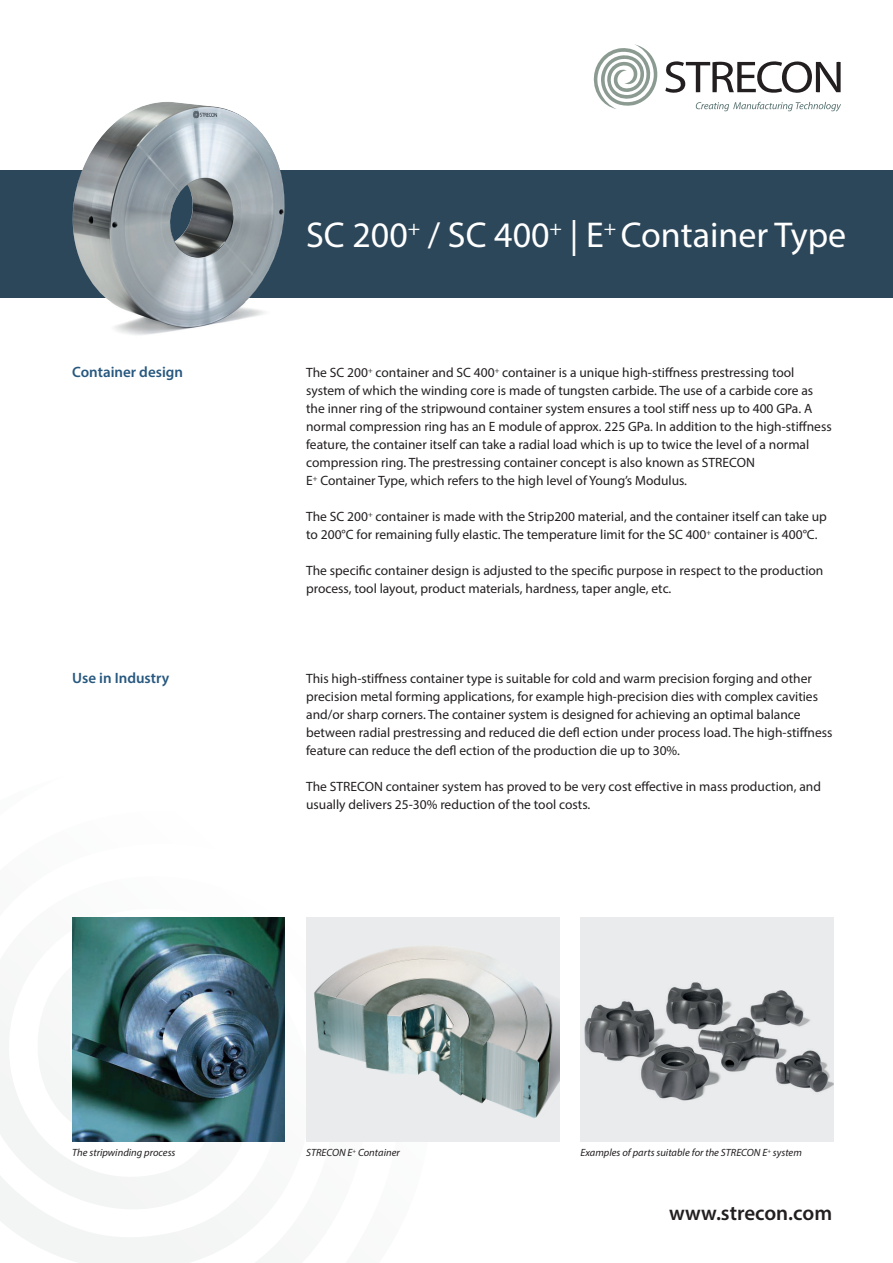
<style>
.page{position:relative;width:893px;height:1263px;background:#fff}
.page>*{position:absolute;margin:0;border:0;box-sizing:border-box;transform-origin:0 0}
.t1{font:36px "Myriad Pro";color:#fff}
.t2{font:600 21px "Myriad Pro";color:#231f20}
.t3{font:600 15px "Myriad Pro";color:#27587f}
.t4{font:13.5px/18px "Myriad Pro";color:#231f20}
.t5{font:italic 10.5px "Myriad Pro";color:#231f20}
</style>
<div class="page">
<svg style="left:0;top:1019px;width:263px;height:244px;fill:#f6f7f7"></svg>
<div style="left:0;top:170px;width:893px;height:128px;background:#2d475a"></div>
<svg style="left:593px;top:44px;width:248px;height:67px"></svg>
<img style="left:72px;top:102px;width:213px;height:233px">
<img style="left:72px;top:917px;width:213px;height:225px">
<img style="left:306px;top:917px;width:253px;height:222px">
<img style="left:580px;top:917px;width:253px;height:225px">
<p class="t3" style="left:72px;top:363px;width:112px">Container design</p>
<p class="t3" style="left:72px;top:669px;width:99px">Use in Industry</p>
<h1 class="t1" style="left:306px;top:213px;width:542px">SC 200<sup>+</sup> / SC 400<sup>+</sup> | E<sup>+</sup> Container Type</h1>
<p class="t4" style="left:306px;top:363px;width:527px">The SC 200<sup>+</sup> container and SC 400<sup>+</sup> container is a unique high-stiffness prestressing tool system of which the winding core is made of tungsten carbide. The use of a carbide core as the inner ring of the stripwound container system ensures a tool stiff ness up to 400 GPa. A normal compression ring has an E module of approx. 225 GPa. In addition to the high-stiffness feature, the container itself can take a radial load which is up to twice the level of a normal compression ring. The prestressing container concept is also known as STRECON<br>E<sup>+</sup> Container Type, which refers to the high level of Young’s Modulus.</p>
<p class="t4" style="left:306px;top:507px;width:522px">The SC 200<sup>+</sup> container is made with the Strip200 material, and the container itself can take up to 200°C for remaining fully elastic. The temperature limit for the SC 400<sup>+</sup> container is 400°C.</p>
<p class="t4" style="left:306px;top:561px;width:519px">The specific container design is adjusted to the specific purpose in respect to the production process, tool layout, product materials, hardness, taper angle, etc.</p>
<p class="t4" style="left:306px;top:669px;width:528px">This high-stiffness container type is suitable for cold and warm precision forging and other precision metal forming applications, for example high-precision dies with complex cavities and/or sharp corners. The container system is designed for achieving an optimal balance between radial prestressing and reduced die defl ection under process load. The high-stiffness feature can reduce the defl ection of the production die up to 30%.</p>
<p class="t4" style="left:306px;top:777px;width:516px">The STRECON container system has proved to be very cost effective in mass production, and usually delivers 25-30% reduction of the tool costs.</p>
<p class="t5" style="left:72px;top:1146px;width:105px">The stripwinding process</p>
<p class="t5" style="left:306px;top:1146px;width:95px">STRECON E<sup>+</sup> Container</p>
<p class="t5" style="left:580px;top:1146px;width:223px">Examples of parts suitable for the STRECON E<sup>+</sup> system</p>
<h2 class="t2" style="left:669px;top:1200px;width:165px">www.strecon.com</h2>
</div>
